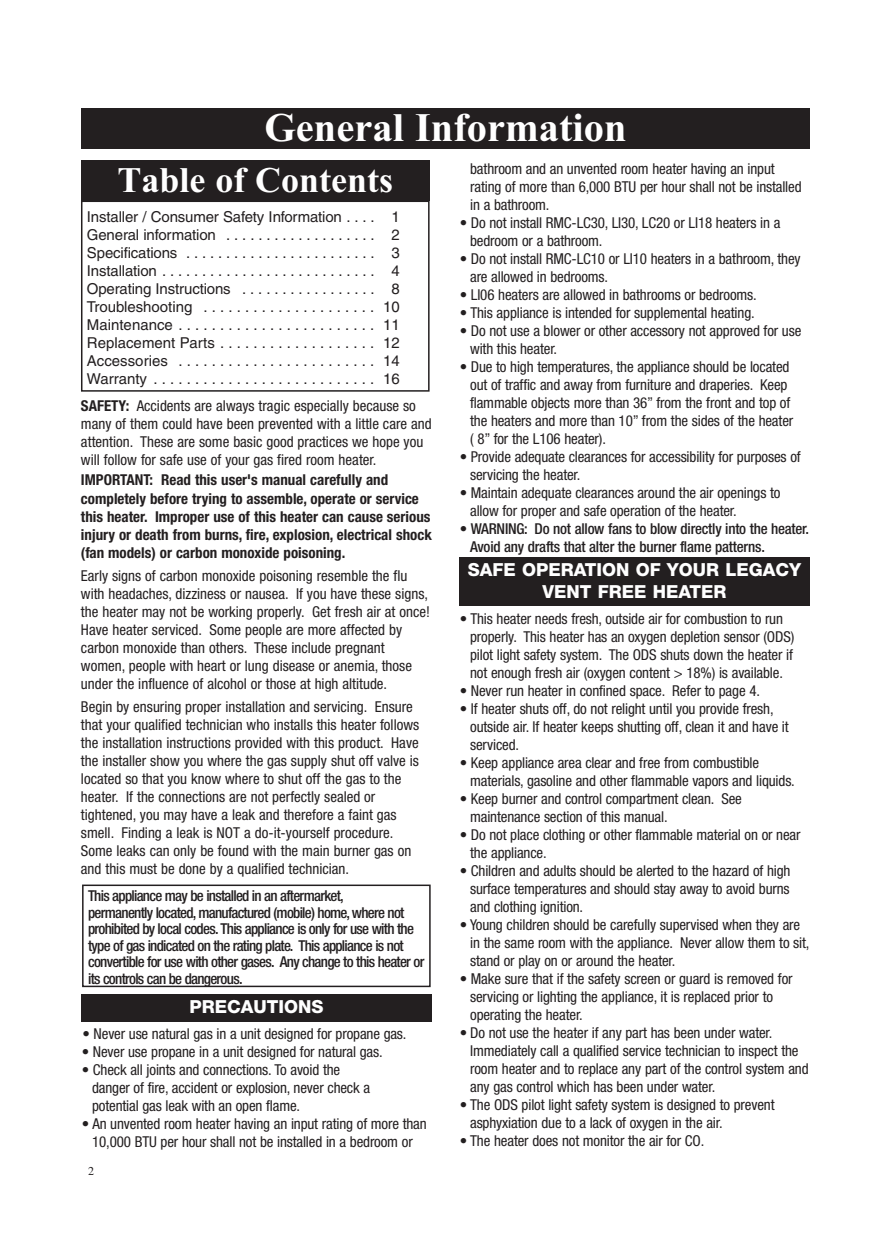
<style>
.page{position:relative;width:891px;height:1256px;background:#fff}
.page>*{position:absolute;margin:0;border:0;box-sizing:border-box;transform-origin:0 0}
.t1{font:700 40.5px "Times New Roman";color:#fff}
.t2{font:700 36px "Times New Roman";color:#fff}
.t3{font:800 18px/21.6px "Helvetica Neue";color:#fff;text-align:center}
.t4{font:condensed 15px/18px "Helvetica Neue";letter-spacing:-.01em;color:#231f20}
.t5{font:15px/18px "Helvetica";color:#231f20;text-align:justify}
.t6{font:500 condensed 15px/16.5px "Helvetica Neue";letter-spacing:-.05em;color:#231f20}
.t7{font:700 condensed 15px/18px "Helvetica Neue";color:#231f20}
.t8{font:500 condensed 15px/18px "Helvetica Neue";letter-spacing:-.015em;color:#231f20}
.t9{font:12px "Times";color:#231f20}
.s1{font-weight:400}
.s2{font-weight:700}
</style>
<div class="page">
<div style="left:81px;top:108px;width:729px;height:40px;background:#231f20"></div>
<div style="left:81px;top:160px;width:349px;height:41px;background:#231f20"></div>
<div style="left:82px;top:884px;width:349px;height:103px;border:2px solid #231f20"></div>
<div style="left:81px;top:994px;width:351px;height:27px;background:#231f20"></div>
<div style="left:459px;top:557px;width:351px;height:48px;background:#231f20"></div>
<div style="left:81px;top:200px;width:349px;height:192px;border:2px solid #231f20"></div>
<h1 class="t1" style="left:264px;top:104px;width:364px">General Information</h1>
<h2 class="t2" style="left:117px;top:158px;width:277px">Table of Contents</h2>
<p class="t4" style="left:470px;top:161px;width:333px">bathroom and an unvented room heater having an input rating of more than 6,000 BTU per hour shall not be installed in a bathroom.</p>
<p class="t4" style="left:470px;top:215px;width:312px;text-indent:-10px">• Do not install RMC-LC30, LI30, LC20 or LI18 heaters in a bedroom or a bathroom.</p>
<p class="t4" style="left:470px;top:251px;width:332px;text-indent:-10px">• Do not install RMC-LC10 or LI10 heaters in a bathroom, they are allowed in bedrooms.</p>
<p class="t4" style="left:460px;top:287px;width:299px">• LI06 heaters are allowed in bathrooms or bedrooms.</p>
<p class="t4" style="left:460px;top:305px;width:296px">• This appliance is intended for supplemental heating.</p>
<p class="t4" style="left:470px;top:323px;width:333px;text-indent:-10px">• Do not use a blower or other accessory not approved for use with this heater.</p>
<p class="t4" style="left:470px;top:359px;width:325px;text-indent:-10px">• Due to high temperatures, the appliance should be located out of traffic and away from furniture and draperies. Keep flammable objects more than 36” from the front and top of the heaters and more than 10” from the sides of the heater ( 8” for the L106 heater).</p>
<p class="t4" style="left:470px;top:449px;width:332px;text-indent:-10px">• Provide adequate clearances for accessibility for purposes of servicing the heater.</p>
<p class="t4" style="left:470px;top:485px;width:312px;text-indent:-10px">• Maintain adequate clearances around the air openings to allow for proper and safe operation of the heater.</p>
<p class="t8" style="left:470px;top:521px;width:340px;text-indent:-10px"><span class="s1">•</span> WARNING: Do not allow fans to blow directly into the heater.<br>Avoid any drafts that alter the burner flame patterns.</p>
<p class="t5" style="left:87px;top:209px;width:314px">Installer / Consumer Safety Information . . . . 1<br>General information . . . . . . . . . . . . . . . . . . . 2<br>Specifications . . . . . . . . . . . . . . . . . . . . . . . . 3<br>Installation . . . . . . . . . . . . . . . . . . . . . . . . . . . 4<br>Operating Instructions . . . . . . . . . . . . . . . . . 8<br>Troubleshooting . . . . . . . . . . . . . . . . . . . . . 10<br>Maintenance . . . . . . . . . . . . . . . . . . . . . . . . 11<br>Replacement Parts . . . . . . . . . . . . . . . . . . . 12<br>Accessories . . . . . . . . . . . . . . . . . . . . . . . . 14<br>Warranty . . . . . . . . . . . . . . . . . . . . . . . . . . . 16</p>
<p class="t4" style="left:81px;top:398px;width:352px"><span class="s2">SAFETY:</span> Accidents are always tragic especially because so many of them could have been prevented with a little care and attention. These are some basic good practices we hope you will follow for safe use of your gas fired room heater.</p>
<p class="t7" style="left:81px;top:472px;width:352px">IMPORTANT: Read this user's manual carefully and completely before trying to assemble, operate or service this heater. Improper use of this heater can cause serious injury or death from burns, fire, explosion, electrical shock (fan models) or carbon monoxide poisoning.</p>
<p class="t4" style="left:81px;top:568px;width:350px">Early signs of carbon monoxide poisoning resemble the flu with headaches, dizziness or nausea. If you have these signs, the heater may not be working properly. Get fresh air at once!<br>Have heater serviced. Some people are more affected by carbon monoxide than others. These include pregnant women, people with heart or lung disease or anemia, those under the influence of alcohol or those at high altitude.</p>
<p class="t4" style="left:81px;top:699px;width:340px">Begin by ensuring proper installation and servicing. Ensure that your qualified technician who installs this heater follows the installation instructions provided with this product. Have the installer show you where the gas supply shut off valve is located so that you know where to shut off the gas to the heater. If the connections are not perfectly sealed or tightened, you may have a leak and therefore a faint gas smell. Finding a leak is NOT a do-it-yourself procedure.<br>Some leaks can only be found with the main burner gas on and this must be done by a qualified technician.</p>
<p class="t3" style="left:468px;top:560px;width:335px">SAFE OPERATION OF YOUR LEGACY<br>VENT FREE HEATER</p>
<p class="t4" style="left:470px;top:611px;width:326px;text-indent:-10px">• This heater needs fresh, outside air for combustion to run properly. This heater has an oxygen depletion sensor (ODS) pilot light safety system. The ODS shuts down the heater if not enough fresh air (oxygen content &gt; 18%) is available.</p>
<p class="t4" style="left:460px;top:683px;width:302px">• Never run heater in confined space. Refer to page 4.</p>
<p class="t4" style="left:470px;top:701px;width:320px;text-indent:-10px">• If heater shuts off, do not relight until you provide fresh, outside air. If heater keeps shutting off, clean it and have it serviced.</p>
<p class="t4" style="left:470px;top:755px;width:326px;text-indent:-10px">• Keep appliance area clear and free from combustible materials, gasoline and other flammable vapors and liquids.</p>
<p class="t4" style="left:470px;top:791px;width:273px;text-indent:-10px">• Keep burner and control compartment clean. See maintenance section of this manual.</p>
<p class="t4" style="left:470px;top:827px;width:332px;text-indent:-10px">• Do not place clothing or other flammable material on or near the appliance.</p>
<p class="t4" style="left:470px;top:863px;width:322px;text-align:justify;text-indent:-10px">• Children and adults should be alerted to the hazard of high surface temperatures and should stay away to avoid burns and clothing ignition.</p>
<p class="t4" style="left:470px;top:917px;width:341px;text-indent:-10px">• Young children should be carefully supervised when they are in the same room with the appliance. Never allow them to sit, stand or play on or around the heater.</p>
<p class="t4" style="left:470px;top:971px;width:324px;text-indent:-10px">• Make sure that if the safety screen or guard is removed for servicing or lighting the appliance, it is replaced prior to operating the heater.</p>
<p class="t4" style="left:470px;top:1025px;width:340px;text-indent:-10px">• Do not use the heater if any part has been under water.<br>Immediately call a qualified service technician to inspect the room heater and to replace any part of the control system and any gas control which has been under water.</p>
<p class="t4" style="left:470px;top:1097px;width:306px;text-indent:-10px">• The ODS pilot light safety system is designed to prevent asphyxiation due to a lack of oxygen in the air.</p>
<p class="t4" style="left:460px;top:1133px;width:246px">• The heater does not monitor the air for CO.</p>
<p class="t6" style="left:88px;top:889px;width:338px">This appliance may be installed in an aftermarket,<br>permanently located, manufactured (mobile) home, where not prohibited by local codes. This appliance is only for use with the type of gas indicated on the rating plate. This appliance is not convertible for use with other gases. Any change to this heater or its controls can be dangerous.</p>
<p class="t3" style="left:189px;top:997px;width:135px">PRECAUTIONS</p>
<p class="t4" style="left:82px;top:1026px;width:326px">• Never use natural gas in a unit designed for propane gas.</p>
<p class="t4" style="left:82px;top:1044px;width:302px">• Never use propane in a unit designed for natural gas.</p>
<p class="t4" style="left:92px;top:1062px;width:280px;text-indent:-10px">• Check all joints and connections. To avoid the danger of fire, accident or explosion, never check a potential gas leak with an open flame.</p>
<p class="t4" style="left:82px;top:1116px;width:346px;text-align:center">• An unvented room heater having an input rating of more than<br>10,000 BTU per hour shall not be installed in a bedroom or</p>
<p class="t9" style="left:88px;top:1166px;width:7px">2</p>
</div>
